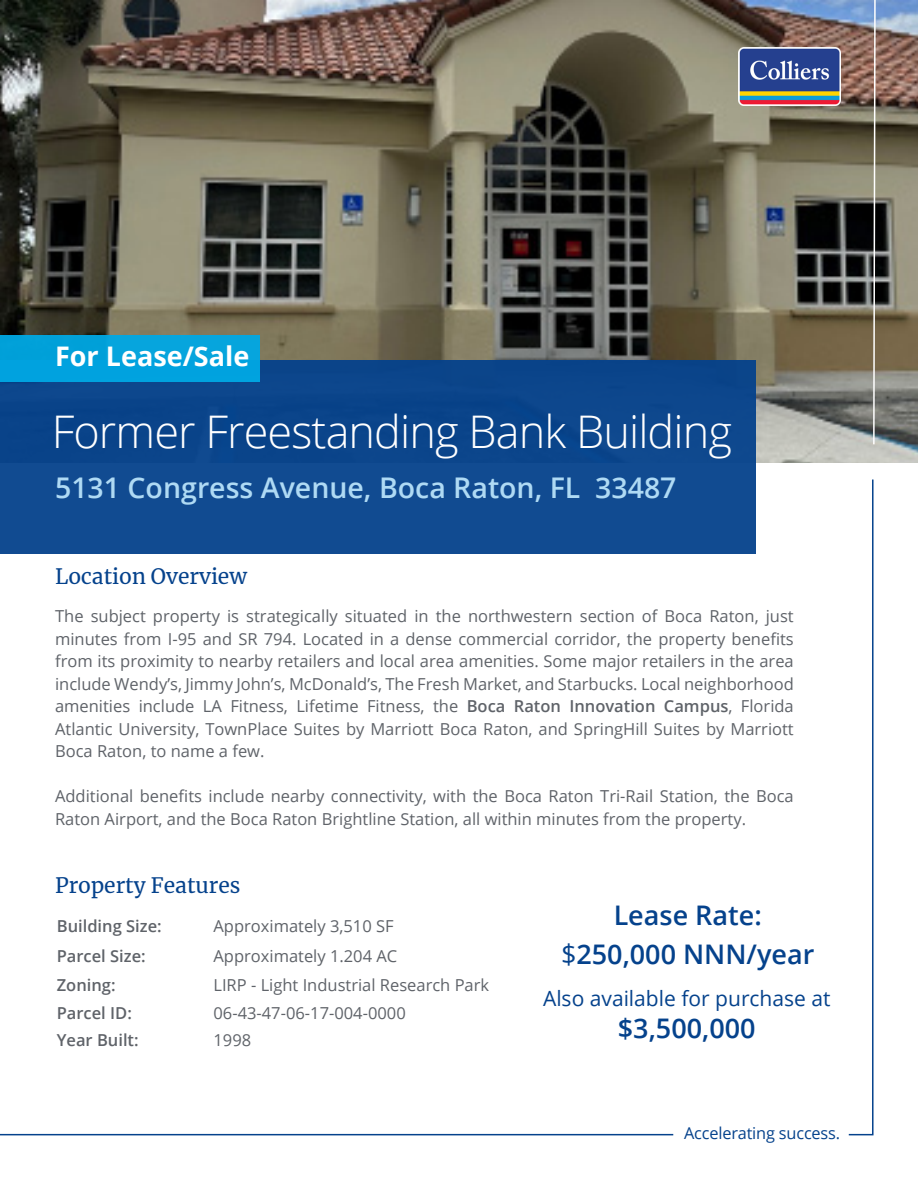
<style>
.page{position:relative;width:918px;height:1188px;background:#fff}
.page>*{position:absolute;margin:0;border:0;box-sizing:border-box;transform-origin:0 0}
.t1{font:300 45px "Open Sans";letter-spacing:-.02em;color:#fff}
.t2{font:600 28.5px "Open Sans";color:#afdaf4}
.t3{font:600 27px "Open Sans";color:#05428c}
.t4{font:700 27px "Open Sans";color:#fff}
.t5{font:21px "Merriweather";color:#05428c}
.t6{font:21px "Open Sans";color:#05428c}
.t7{font:16.5px/22.5px "Open Sans";color:#5f6369;text-align:justify}
.t8{font:600 16.5px "Open Sans";color:#5f6369}
.t9{font:16.35px "Open Sans";letter-spacing:-.01em;color:#05428c}
.s1{font-weight:600}
.s2{font-weight:400}
</style>
<div class="page">
<img style="left:0;top:0;width:918px;height:462px">
<div style="left:0;top:360px;width:756px;height:194px;background:#0f498f"></div>
<svg style="left:848px;top:479px;width:26px;height:657px"></svg>
<hr style="left:0;top:1134px;width:673px;height:1px;background:#05428c">
<svg style="left:872px;top:0;width:5px;height:446px;background:#938e88"></svg>
<img style="left:738px;top:47px;width:102px;height:58px">
<div style="left:0;top:335px;width:260px;height:47px;background:#00a2dd"></div>
<p class="t4" style="left:55px;top:337px;width:196px">For Lease/Sale</p>
<p class="t1" style="left:52px;top:401px;width:682px">Former Freestanding Bank Building</p>
<p class="t2" style="left:55px;top:468px;width:623px">5131 Congress Avenue, Boca Raton, FL 33487</p>
<p class="t5" style="left:55px;top:562px;width:193px">Location Overview</p>
<p class="t7" style="left:55px;top:604px;width:740px">The subject property is strategically situated in the northwestern section of Boca Raton, just minutes from I-95 and SR 794. Located in a dense commercial corridor, the property benefits from its proximity to nearby retailers and local area amenities. Some major retailers in the area include Wendy’s, Jimmy John’s, McDonald’s, The Fresh Market, and Starbucks. Local neighborhood amenities include LA Fitness, Lifetime Fitness, the <span class="s1">Boca Raton Innovation Campus</span>, Florida Atlantic University, TownPlace Suites by Marriott Boca Raton, and SpringHill Suites by Marriott Boca Raton, to name a few.</p>
<p class="t7" style="left:55px;top:784px;width:740px">Additional benefits include nearby connectivity, with the Boca Raton Tri-Rail Station, the Boca<br>Raton Airport, and the Boca Raton Brightline Station, all within minutes from the property.</p>
<p class="t5" style="left:55px;top:871px;width:187px">Property Features</p>
<p class="t8" style="left:57px;top:914px;width:107px">Building Size:</p>
<p class="t7" style="left:213px;top:914px;width:182px">Approximately 3,510 SF</p>
<p class="t8" style="left:57px;top:945px;width:91px">Parcel Size:</p>
<p class="t7" style="left:213px;top:944px;width:185px">Approximately 1.204 AC</p>
<p class="t8" style="left:57px;top:974px;width:60px">Zoning:</p>
<p class="t7" style="left:213px;top:973px;width:277px">LIRP - Light Industrial Research Park</p>
<p class="t8" style="left:57px;top:1001px;width:77px">Parcel ID:</p>
<p class="t7" style="left:213px;top:1001px;width:194px">06-43-47-06-17-004-0000</p>
<p class="t8" style="left:57px;top:1028px;width:83px">Year Built:</p>
<p class="t7" style="left:213px;top:1028px;width:39px">1998</p>
<p class="t3" style="left:614px;top:897px;width:150px">Lease Rate:</p>
<p class="t3" style="left:561px;top:936px;width:255px"><span class="s2">$</span>250,000 NNN/year</p>
<p class="t6" style="left:543px;top:984px;width:289px">Also available for purchase at</p>
<p class="t3" style="left:618px;top:1010px;width:139px">$3,500,000</p>
<p class="t9" style="left:684px;top:1122px;width:158px">Accelerating success.</p>
</div>
